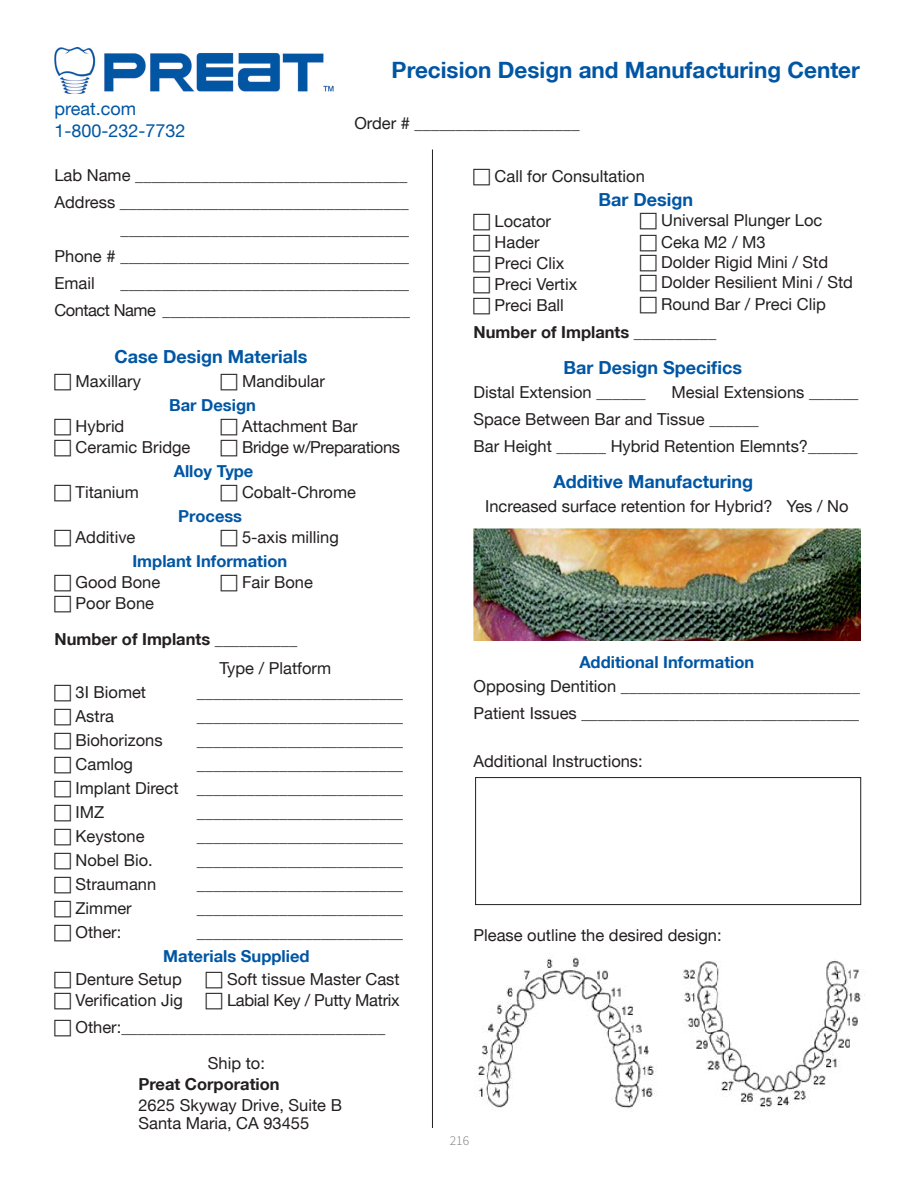
<style>
.page{position:relative;width:918px;height:1188px;background:#fff}
.page>*{position:absolute;margin:0;border:0;box-sizing:border-box;transform-origin:0 0}
.t1{font:700 22.5px "Helvetica Neue LT";color:#0156a4}
.t2{font:700 18px "Helvetica Neue LT";color:#0156a4}
.t3{font:18px "Helvetica Neue LT";color:#0156a4}
.t4{font:16.5px/21.1px "Helvetica Neue LT";color:#231f20}
.t5{font:700 16.5px "Helvetica Neue LT";color:#0156a4}
.t6{font:700 16.5px "Helvetica Neue LT";color:#231f20}
.t7{font:16.5px "Helvetica Neue LT";letter-spacing:-.03em;color:#231f20}
.t8{font:16.5px "Helvetica Neue LT";letter-spacing:-.02em;color:#231f20}
.t9{font:16.5px "Helvetica Neue LT Pro";color:#231f20}
.t10{font:300 13.5px "Source Sans Pro";color:#76787b}
.s1{font-weight:400}
.s2{font-weight:700}
</style>
<div class="page">
<img style="left:54px;top:48px;width:279px;height:45px">
<hr style="left:432px;top:150px;width:1px;height:978px;background:#231f20">
<img style="left:474px;top:528px;width:386px;height:112px">
<div style="left:475px;top:777px;width:386px;height:128px;border:1px solid #231f20"></div>
<img style="left:476px;top:953px;width:389px;height:159px">
<p class="t1" style="left:392px;top:56px;width:470px">Precision Design and Manufacturing Center</p>
<p class="t3" style="left:54px;top:98px;width:83px">preat.com</p>
<p class="t3" style="left:54px;top:120px;width:133px">1-800-232-7732</p>
<p class="t4" style="left:354px;top:112px;width:227px">Order # ____________________</p>
<p class="t4" style="left:54px;top:164px;width:354px">Lab Name _________________________________</p>
<p class="t4" style="left:54px;top:191px;width:356px">Address ___________________________________</p>
<p class="t4" style="left:120px;top:218px;width:290px">___________________________________</p>
<p class="t4" style="left:54px;top:245px;width:356px">Phone # ___________________________________</p>
<p class="t4" style="left:54px;top:272px;width:42px">Email</p>
<p class="t4" style="left:120px;top:272px;width:290px">___________________________________</p>
<p class="t7" style="left:54px;top:300px;width:357px">Contact Name ______________________________</p>
<p class="t2" style="left:115px;top:346px;width:194px">Case Design Materials</p>
<p class="t4" style="left:76px;top:371px;width:67px">Maxillary</p>
<p class="t4" style="left:242px;top:371px;width:84px">Mandibular</p>
<p class="t5" style="left:169px;top:395px;width:88px">Bar Design</p>
<p class="t4" style="left:76px;top:416px;width:50px">Hybrid</p>
<p class="t4" style="left:242px;top:416px;width:117px">Attachment Bar</p>
<p class="t4" style="left:76px;top:437px;width:116px">Ceramic Bridge</p>
<p class="t8" style="left:242px;top:438px;width:160px">Bridge w/Preparations</p>
<p class="t5" style="left:174px;top:461px;width:81px">Alloy Type</p>
<p class="t4" style="left:76px;top:482px;width:65px">Titanium</p>
<p class="t4" style="left:242px;top:482px;width:115px">Cobalt-Chrome</p>
<p class="t5" style="left:178px;top:506px;width:65px">Process</p>
<p class="t4" style="left:76px;top:527px;width:61px">Additive</p>
<p class="t4" style="left:242px;top:527px;width:98px">5-axis milling</p>
<p class="t5" style="left:132px;top:551px;width:156px">Implant Information</p>
<p class="t4" style="left:76px;top:572px;width:86px">Good Bone</p>
<p class="t4" style="left:242px;top:572px;width:72px">Fair Bone</p>
<p class="t4" style="left:76px;top:593px;width:80px">Poor Bone</p>
<p class="t6" style="left:54px;top:629px;width:244px">Number of Implants <span class="s1">__________</span></p>
<p class="t4" style="left:220px;top:658px;width:113px">Type / Platform</p>
<p class="t4" style="left:76px;top:682px;width:72px">3I Biomet</p>
<p class="t4" style="left:197px;top:682px;width:208px">_________________________</p>
<p class="t4" style="left:76px;top:706px;width:40px">Astra</p>
<p class="t4" style="left:197px;top:706px;width:208px">_________________________</p>
<p class="t4" style="left:76px;top:730px;width:89px">Biohorizons</p>
<p class="t4" style="left:197px;top:730px;width:208px">_________________________</p>
<p class="t4" style="left:76px;top:754px;width:59px">Camlog</p>
<p class="t4" style="left:197px;top:754px;width:208px">_________________________</p>
<p class="t4" style="left:76px;top:778px;width:329px">Implant Direct _________________________</p>
<p class="t4" style="left:76px;top:802px;width:30px">IMZ</p>
<p class="t4" style="left:197px;top:802px;width:208px">_________________________</p>
<p class="t4" style="left:76px;top:826px;width:71px">Keystone</p>
<p class="t4" style="left:197px;top:826px;width:208px">_________________________</p>
<p class="t9" style="left:76px;top:851px;width:79px">Nobel Bio.</p>
<p class="t4" style="left:197px;top:850px;width:208px">_________________________</p>
<p class="t9" style="left:76px;top:875px;width:82px">Straumann</p>
<p class="t4" style="left:197px;top:874px;width:208px">_________________________</p>
<p class="t9" style="left:76px;top:899px;width:58px">Zimmer</p>
<p class="t4" style="left:197px;top:898px;width:208px">_________________________</p>
<p class="t9" style="left:76px;top:923px;width:47px">Other:</p>
<p class="t4" style="left:197px;top:922px;width:208px">_________________________</p>
<p class="t5" style="left:163px;top:946px;width:148px">Materials Supplied</p>
<p class="t4" style="left:76px;top:968px;width:108px">Denture Setup</p>
<p class="t4" style="left:227px;top:968px;width:174px">Soft tissue Master Cast</p>
<p class="t4" style="left:76px;top:989px;width:109px">Verification Jig</p>
<p class="t8" style="left:227px;top:990px;width:174px">Labial Key / Putty Matrix</p>
<p class="t4" style="left:76px;top:1016px;width:311px">Other:________________________________</p>
<p class="t4" style="left:208px;top:1052px;width:59px">Ship to:</p>
<p class="t4" style="left:138px;top:1073px;width:205px"><span class="s2">Preat Corporation<br></span>2625 Skyway Drive, Suite B</p>
<p class="t4" style="left:138px;top:1112px;width:172px">Santa Maria, CA 93455</p>
<p class="t4" style="left:495px;top:165px;width:152px">Call for Consultation</p>
<p class="t2" style="left:599px;top:189px;width:96px">Bar Design</p>
<p class="t4" style="left:495px;top:210px;width:58px">Locator</p>
<p class="t4" style="left:495px;top:231px;width:46px">Hader</p>
<p class="t4" style="left:495px;top:252px;width:71px">Preci Clix</p>
<p class="t4" style="left:495px;top:273px;width:84px">Preci Vertix</p>
<p class="t4" style="left:495px;top:294px;width:71px">Preci Ball</p>
<p class="t4" style="left:661px;top:209px;width:163px;line-height:21.6px">Universal Plunger Loc<br>Ceka M2 / M3</p>
<p class="t4" style="left:661px;top:251px;width:193px">Dolder Rigid Mini / Std<br>Dolder Resilient Mini / Std<br>Round Bar / Preci Clip</p>
<p class="t6" style="left:474px;top:322px;width:244px">Number of Implants <span class="s1">__________</span></p>
<p class="t2" style="left:564px;top:357px;width:180px">Bar Design Specifics</p>
<p class="t4" style="left:474px;top:381px;width:174px">Distal Extension ______</p>
<p class="t4" style="left:474px;top:379px;width:387px;line-height:27px;text-indent:198px">Mesial Extensions ______<br>Space Between Bar and Tissue ______</p>
<p class="t4" style="left:474px;top:435px;width:386px">Bar Height ______ Hybrid Retention Elemnts?______</p>
<p class="t2" style="left:554px;top:471px;width:201px">Additive Manufacturing</p>
<p class="t4" style="left:485px;top:495px;width:365px">Increased surface retention for Hybrid? Yes / No</p>
<p class="t5" style="left:579px;top:652px;width:176px">Additional Information</p>
<p class="t4" style="left:474px;top:676px;width:388px">Opposing Dentition _____________________________</p>
<p class="t4" style="left:474px;top:703px;width:387px">Patient Issues __________________________________</p>
<p class="t4" style="left:474px;top:751px;width:171px">Additional Instructions:</p>
<p class="t4" style="left:474px;top:924px;width:250px">Please outline the desired design:</p>
<p class="t10" style="left:450px;top:1133px;width:21px">216</p>
</div>
